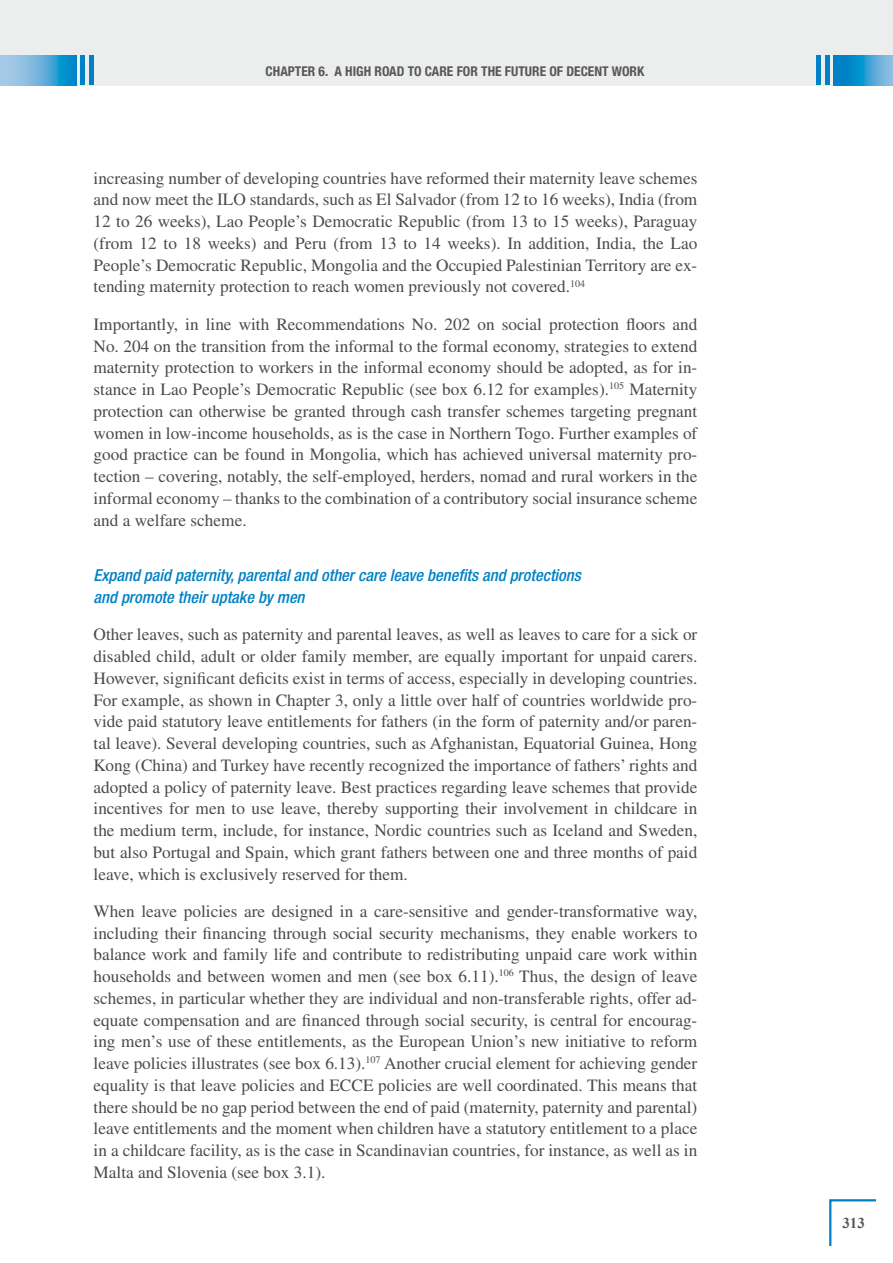
<style>
.page{position:relative;width:893px;height:1263px;background:#fff}
.page>*{position:absolute;margin:0;border:0;box-sizing:border-box;transform-origin:0 0}
.t1{font:17.25px/21.8px "Times";color:#4b4b4d;text-align:justify}
.t2{font:italic 500 condensed 16.5px/22.5px "Helvetica Neue LT Std";color:#0081c5}
.t3{font:700 15px "Times New Roman";color:#58585a}
.t4{font:700 condensed 13.5px "Helvetica Neue LT Std";color:#58585a}
</style>
<div class="page">
<div style="left:0;top:0;width:893px;height:85px;background:#eceded"></div>
<svg style="left:829px;top:1199px;width:47px;height:47px"></svg>
<svg style="left:0;top:55px;width:77px;height:30px;background:#5eaeda"></svg>
<svg style="left:833px;top:55px;width:60px;height:30px;background:#309ad1"></svg>
<hr style="left:81px;top:55px;width:4px;height:30px;background:#0081c5">
<hr style="left:825px;top:55px;width:4px;height:30px;background:#0081c5">
<div style="left:89px;top:55px;width:5px;height:30px;background:#0081c5"></div>
<div style="left:816px;top:55px;width:5px;height:30px;background:#0081c5"></div>
<p class="t4" style="left:266px;top:63px;width:168px">CHAPTER 6. A HIGH ROAD TO CARE</p>
<p class="t4" style="left:457px;top:63px;width:33px">FOR THE</p>
<p class="t4" style="left:505px;top:63px;width:141px">FUTURE OF DECENT WORK</p>
<p class="t1" style="left:94px;top:167px;width:605px">increasing number of developing countries have reformed their maternity leave schemes and now meet the ILO standards, such as El Salvador (from 12 to 16 weeks), India (from 12 to 26 weeks), Lao People’s Democratic Republic (from 13 to 15 weeks), Paraguay (from 12 to 18 weeks) and Peru (from 13 to 14 weeks). In addition, India, the Lao People’s Democratic Republic, Mongolia and the Occupied Palestinian Territory are ex&shy;tending maternity protection to reach women previously not covered.<sup>104</sup></p>
<p class="t1" style="left:94px;top:313px;width:605px">Importantly, in line with Recommendations No. 202 on social protection floors and No. 204 on the transition from the informal to the formal economy, strategies to extend maternity protection to workers in the informal economy should be adopted, as for in&shy;stance in Lao People’s Democratic Republic (see box 6.12 for examples).<sup>105</sup> Maternity protection can otherwise be granted through cash transfer schemes targeting pregnant women in low-income households, as is the case in Northern Togo. Further examples of good practice can be found in Mongolia, which has achieved universal maternity pro&shy;tection – covering, notably, the self-employed, herders, nomad and rural workers in the informal economy – thanks to the combination of a contributory social insurance scheme and a welfare scheme.</p>
<p class="t2" style="left:94px;top:564px;width:489px">Expand paid paternity, parental and other care leave benefits and protections and promote their uptake by men</p>
<p class="t1" style="left:94px;top:624px;width:605px">Other leaves, such as paternity and parental leaves, as well as leaves to care for a sick or disabled child, adult or older family member, are equally important for unpaid carers.<br>However, significant deficits exist in terms of access, especially in developing countries.<br>For example, as shown in Chapter 3, only a little over half of countries worldwide pro&shy;vide paid statutory leave entitlements for fathers (in the form of paternity and/or paren&shy;tal leave). Several developing countries, such as Afghanistan, Equatorial Guinea, Hong Kong (China) and Turkey have recently recognized the importance of fathers’ rights and adopted a policy of paternity leave. Best practices regarding leave schemes that provide incentives for men to use leave, thereby supporting their involvement in childcare in the medium term, include, for instance, Nordic countries such as Iceland and Sweden, but also Portugal and Spain, which grant fathers between one and three months of paid leave, which is exclusively reserved for them.</p>
<p class="t1" style="left:94px;top:900px;width:605px">When leave policies are designed in a care-sensitive and gender-transformative way, including their financing through social security mechanisms, they enable workers to balance work and family life and contribute to redistributing unpaid care work within households and between women and men (see box 6.11).<sup>106</sup> Thus, the design of leave schemes, in particular whether they are individual and non-transferable rights, offer ad&shy;equate compensation and are financed through social security, is central for encourag&shy;ing men’s use of these entitlements, as the European Union’s new initiative to reform leave policies illustrates (see box 6.13).<sup>107</sup> Another crucial element for achieving gender equality is that leave policies and ECCE policies are well coordinated. This means that there should be no gap period between the end of paid (maternity, paternity and parental) leave entitlements and the moment when children have a statutory entitlement to a place in a childcare facility, as is the case in Scandinavian countries, for instance, as well as in Malta and Slovenia (see box 3.1).</p>
<p class="t3" style="left:842px;top:1212px;width:24px">313</p>
</div>
